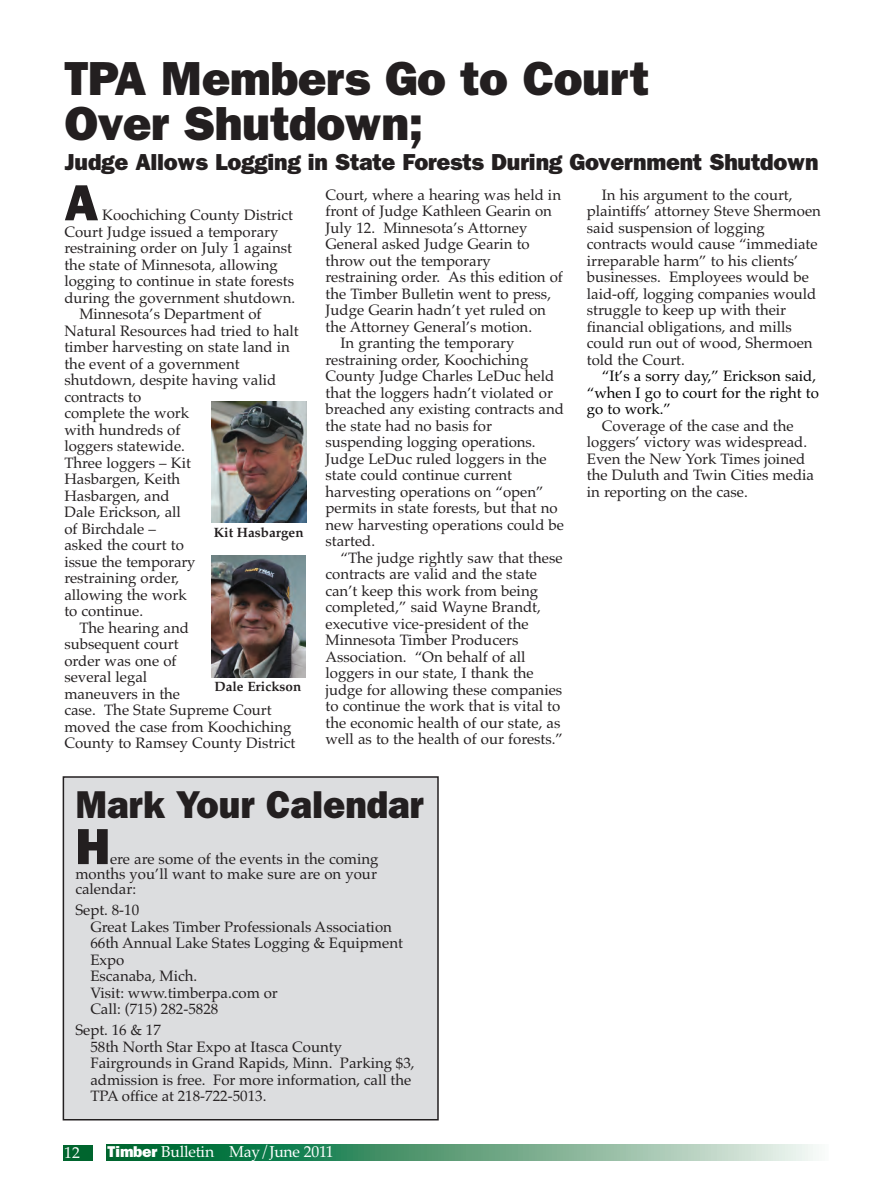
<style>
.page{position:relative;width:891px;height:1188px;background:#fff}
.page>*{position:absolute;margin:0;border:0;box-sizing:border-box;transform-origin:0 0}
.t1{font:800 51px "Franklin Gothic";color:#231f20}
.t2{font:800 48px/45px "Franklin Gothic";letter-spacing:-.01em;color:#231f20}
.t3{font:800 39px "Franklin Gothic";color:#231f20;scale:.95 1}
.t4{font:800 23.25px "Franklin Gothic";letter-spacing:-.01em;color:#231f20}
.t5{font:15.75px "Palatino";letter-spacing:-.015em;color:#fff}
.t6{font:15px/16.5px "Palatino";color:#231f20}
.t7{font:15px/16.5px "Palatino";color:#000}
.t8{font:700 13.5px "Palatino";color:#231f20}
.s1{font-family:"Franklin Gothic";font-weight:800}
</style>
<div class="page">
<div style="left:63px;top:1145px;width:30px;height:15px;background:#00652e"></div>
<svg style="left:106px;top:1145px;width:710px;height:15px;background:#62a381"></svg>
<img style="left:211px;top:556px;width:95px;height:121px">
<img style="left:212px;top:401px;width:94px;height:122px">
<div style="left:63px;top:777px;width:375px;height:343px;background:#dcdddf"></div>
<div style="left:63px;top:776px;width:376px;height:344px;border:2px solid #231f20"></div>
<h2 class="t2" style="left:64px;top:56px;width:587px">TPA Members Go to Court<br>Over Shutdown;</h2>
<h3 class="t4" style="left:64px;top:149px;width:756px">Judge Allows Logging in State Forests During Government Shutdown</h3>
<h1 class="t1" style="left:64px;top:173px;width:35px">A</h1>
<p class="t6" style="left:102px;top:207px;width:192px">Koochiching County District</p>
<p class="t6" style="left:64px;top:223px;width:216px">Court Judge issued a temporary</p>
<p class="t6" style="left:64px;top:240px;width:229px">restraining order on July 1 against</p>
<p class="t6" style="left:64px;top:256px;width:215px">the state of Minnesota, allowing</p>
<p class="t6" style="left:64px;top:273px;width:231px">logging to continue in state forests</p>
<p class="t6" style="left:64px;top:289px;width:232px">during the government shutdown.</p>
<p class="t6" style="left:79px;top:306px;width:184px">Minnesota’s Department of</p>
<p class="t6" style="left:64px;top:322px;width:236px">Natural Resources had tried to halt</p>
<p class="t6" style="left:64px;top:339px;width:227px">timber harvesting on state land in</p>
<p class="t6" style="left:64px;top:355px;width:177px">the event of a government</p>
<p class="t6" style="left:64px;top:372px;width:213px">shutdown, despite having valid</p>
<p class="t6" style="left:64px;top:388px;width:78px">contracts to</p>
<p class="t6" style="left:64px;top:405px;width:126px">complete the work</p>
<p class="t6" style="left:64px;top:421px;width:117px">with hundreds of</p>
<p class="t6" style="left:64px;top:438px;width:122px">loggers statewide.</p>
<p class="t6" style="left:64px;top:454px;width:128px">Three loggers – Kit</p>
<p class="t6" style="left:64px;top:471px;width:117px">Hasbargen, Keith</p>
<p class="t6" style="left:64px;top:487px;width:107px">Hasbargen, and</p>
<p class="t6" style="left:64px;top:504px;width:118px">Dale Erickson, all</p>
<p class="t6" style="left:64px;top:520px;width:93px">of Birchdale –</p>
<p class="t6" style="left:64px;top:537px;width:121px">asked the court to</p>
<p class="t6" style="left:64px;top:553px;width:133px">issue the temporary</p>
<p class="t6" style="left:64px;top:570px;width:116px">restraining order,</p>
<p class="t6" style="left:64px;top:586px;width:124px">allowing the work</p>
<p class="t6" style="left:64px;top:603px;width:80px">to continue.</p>
<p class="t6" style="left:79px;top:619px;width:111px">The hearing and</p>
<p class="t6" style="left:64px;top:636px;width:116px">subsequent court</p>
<p class="t6" style="left:64px;top:652px;width:114px">order was one of</p>
<p class="t6" style="left:64px;top:669px;width:84px">several legal</p>
<p class="t6" style="left:64px;top:685px;width:117px">maneuvers in the</p>
<p class="t6" style="left:64px;top:702px;width:209px">case. The State Supreme Court</p>
<p class="t6" style="left:64px;top:718px;width:229px">moved the case from Koochiching</p>
<p class="t6" style="left:64px;top:735px;width:232px">County to Ramsey County District</p>
<p class="t8" style="left:214px;top:527px;width:91px">Kit Hasbargen</p>
<p class="t8" style="left:214px;top:682px;width:88px">Dale Erickson</p>
<p class="t6" style="left:326px;top:186px;width:237px">Court, where a hearing was held in</p>
<p class="t6" style="left:326px;top:203px;width:228px">front of Judge Kathleen Gearin on</p>
<p class="t6" style="left:326px;top:219px;width:203px">July 12. Minnesota’s Attorney</p>
<p class="t6" style="left:326px;top:236px;width:206px">General asked Judge Gearin to</p>
<p class="t6" style="left:326px;top:252px;width:167px">throw out the temporary</p>
<p class="t6" style="left:326px;top:269px;width:239px">restraining order. As this edition of</p>
<p class="t6" style="left:326px;top:285px;width:227px">the Timber Bulletin went to press,</p>
<p class="t6" style="left:326px;top:302px;width:222px">Judge Gearin hadn’t yet ruled on</p>
<p class="t6" style="left:326px;top:318px;width:208px">the Attorney General’s motion.</p>
<p class="t6" style="left:340px;top:335px;width:175px">In granting the temporary</p>
<p class="t6" style="left:326px;top:351px;width:204px">restraining order, Koochiching</p>
<p class="t6" style="left:326px;top:368px;width:230px">County Judge Charles LeDuc held</p>
<p class="t6" style="left:326px;top:384px;width:229px">that the loggers hadn’t violated or</p>
<p class="t6" style="left:326px;top:401px;width:240px">breached any existing contracts and</p>
<p class="t6" style="left:326px;top:417px;width:168px">the state had no basis for</p>
<p class="t6" style="left:326px;top:434px;width:212px">suspending logging operations.</p>
<p class="t6" style="left:326px;top:450px;width:223px">Judge LeDuc ruled loggers in the</p>
<p class="t6" style="left:326px;top:467px;width:188px">state could continue current</p>
<p class="t6" style="left:326px;top:483px;width:220px">harvesting operations on “open”</p>
<p class="t6" style="left:326px;top:500px;width:234px">permits in state forests, but that no</p>
<p class="t6" style="left:326px;top:516px;width:240px">new harvesting operations could be</p>
<p class="t6" style="left:326px;top:533px;width:51px">started.</p>
<p class="t6" style="left:340px;top:549px;width:224px">“The judge rightly saw that these</p>
<p class="t6" style="left:326px;top:566px;width:213px">contracts are valid and the state</p>
<p class="t6" style="left:326px;top:582px;width:214px">can’t keep this work from being</p>
<p class="t6" style="left:326px;top:599px;width:217px">completed,” said Wayne Brandt,</p>
<p class="t6" style="left:326px;top:615px;width:205px">executive vice-president of the</p>
<p class="t6" style="left:326px;top:632px;width:194px">Minnesota Timber Producers</p>
<p class="t6" style="left:326px;top:648px;width:202px">Association. “On behalf of all</p>
<p class="t6" style="left:326px;top:665px;width:210px">loggers in our state, I thank the</p>
<p class="t6" style="left:326px;top:681px;width:238px">judge for allowing these companies</p>
<p class="t6" style="left:326px;top:698px;width:236px">to continue the work that is vital to</p>
<p class="t6" style="left:326px;top:714px;width:236px">the economic health of our state, as</p>
<p class="t6" style="left:326px;top:731px;width:239px">well as to the health of our forests.”</p>
<h3 class="t3" style="left:75px;top:781px;width:368px">Mark Your Calendar</h3>
<h1 class="t1" style="left:75px;top:817px;width:36px">H</h1>
<p class="t6" style="left:75px;top:851px;width:305px;line-height:15px;text-align:justify;text-indent:35px">ere are some of the events in the coming months you’ll want to make sure are on your calendar:</p>
<p class="t6" style="left:90px;top:902px;width:314px;text-indent:-15px">Sept. 8-10<br>Great Lakes Timber Professionals Association<br>66th Annual Lake States Logging &amp; Equipment<br>Expo<br>Escanaba, Mich.<br>Visit: www.timberpa.com or<br>Call: (715) 282-5828</p>
<p class="t6" style="left:90px;top:1022px;width:326px;text-indent:-15px">Sept. 16 &amp; 17<br>58th North Star Expo at Itasca County Fairgrounds in Grand Rapids, Minn. Parking $3, admission is free. For more information, call the TPA office at 218-722-5013.</p>
<p class="t5" style="left:64px;top:1143px;width:17px">12</p>
<p class="t5" style="left:108px;top:1143px;width:228px"><span class="s1">Timber</span> Bulletin May/June 2011</p>
<p class="t6" style="left:587px;top:186px;width:236px;text-indent:15px">In his argument to the court, plaintiffs’ attorney Steve Shermoen said suspension of logging contracts would cause “immediate irreparable harm” to his clients’ businesses. Employees would be laid-off, logging companies would struggle to keep up with their financial obligations, and mills could run out of wood, Shermoen told the Court.</p>
<p class="t7" style="left:587px;top:368px;width:234px;text-indent:15px">“It’s a sorry day,” Erickson said, “when I go to court for the right to go to work.”</p>
<p class="t6" style="left:587px;top:417px;width:229px;text-indent:15px">Coverage of the case and the loggers’ victory was widespread.<br>Even the New York Times joined the Duluth and Twin Cities media in reporting on the case.</p>
</div>
